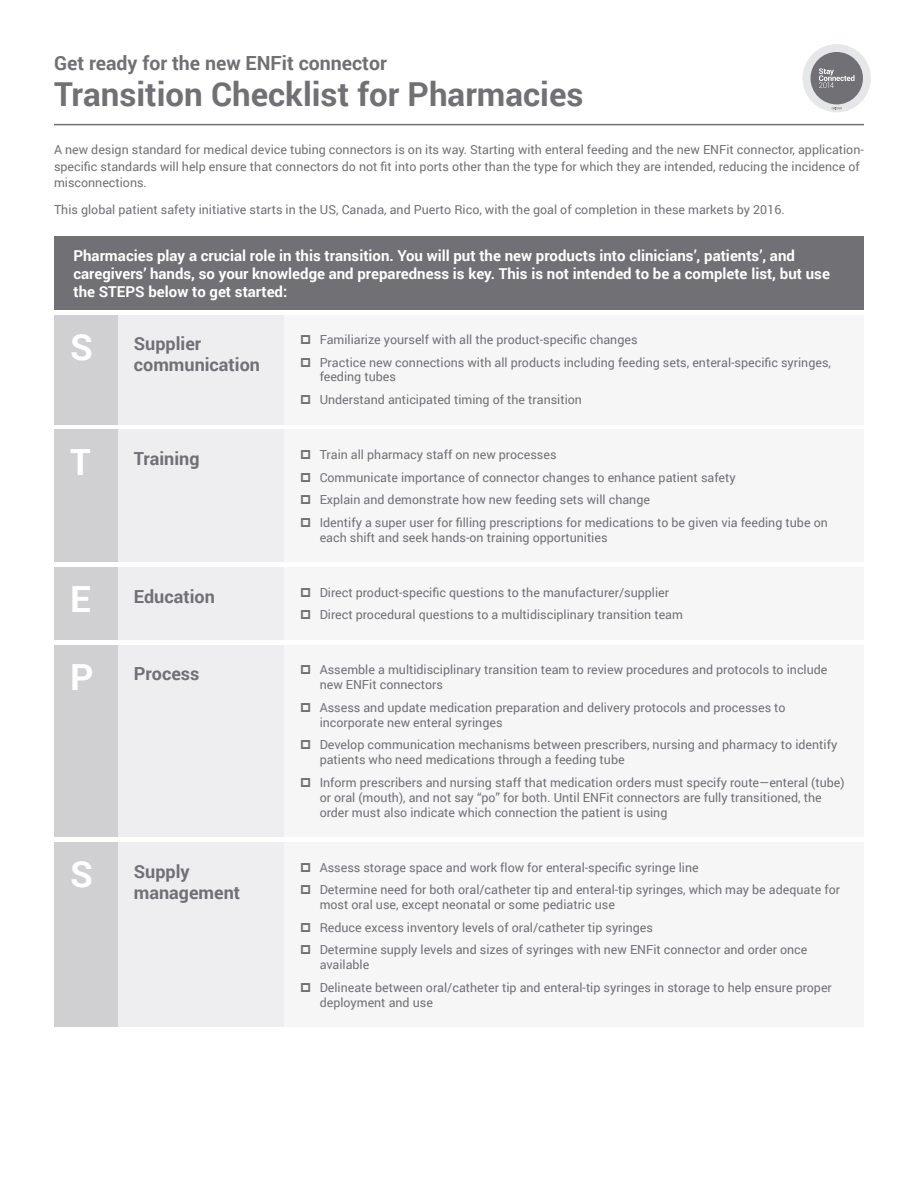
<style>
.page{position:relative;width:918px;height:1188px;background:#fff}
.page>*{position:absolute;margin:0;border:0;box-sizing:border-box;transform-origin:0 0}
.t1{font:700 36px "Roboto";color:#fff}
.t2{font:700 33px "Roboto";color:#717074}
.t3{font:700 19.5px "Roboto";color:#717074}
.t4{font:700 18px/21.6px "Roboto";color:#717074}
.t5{font:700 15px/18px "Roboto";color:#fff}
.t6{font:12.45px/15px "Roboto";color:#717074}
</style>
<div class="page">
<div style="left:284px;top:843px;width:580px;height:184px;background:#f6f6f7"></div>
<div style="left:118px;top:843px;width:166px;height:184px;background:#eeeef0"></div>
<div style="left:54px;top:843px;width:64px;height:184px;background:#d0d0d3"></div>
<div style="left:284px;top:645px;width:580px;height:192px;background:#f6f6f7"></div>
<div style="left:284px;top:430px;width:580px;height:132px;background:#f6f6f7"></div>
<div style="left:284px;top:567px;width:580px;height:73px;background:#f6f6f7"></div>
<div style="left:54px;top:236px;width:810px;height:74px;background:#717074"></div>
<div style="left:803px;top:44px;width:68px;height:68px;background:#e6e7e9;border-radius:50%"></div>
<div style="left:811px;top:52px;width:52px;height:52px;background:#717074;border-radius:50%"></div>
<svg style="left:819px;top:68px;width:36px;height:20px"></svg>
<svg style="left:832px;top:107px;width:10px;height:3px"></svg>
<hr style="left:54px;top:124px;width:810px;height:1px;background:#717074">
<div style="left:118px;top:315px;width:166px;height:109px;background:#eeeef0"></div>
<div style="left:118px;top:645px;width:166px;height:192px;background:#eeeef0"></div>
<div style="left:118px;top:430px;width:166px;height:132px;background:#eeeef0"></div>
<div style="left:118px;top:567px;width:166px;height:73px;background:#eeeef0"></div>
<div style="left:54px;top:315px;width:64px;height:109px;background:#d0d0d3"></div>
<div style="left:54px;top:645px;width:64px;height:192px;background:#d0d0d3"></div>
<div style="left:54px;top:430px;width:64px;height:132px;background:#d0d0d3"></div>
<div style="left:54px;top:567px;width:64px;height:73px;background:#d0d0d3"></div>
<div style="left:284px;top:315px;width:580px;height:109px;background:#f6f6f7"></div>
<p class="t3" style="left:54px;top:49px;width:334px">Get ready for the new ENFit connector</p>
<p class="t2" style="left:54px;top:71px;width:531px">Transition Checklist for Pharmacies</p>
<p class="t6" style="left:54px;top:141px;width:811px;line-height:16.5px">A new design standard for medical device tubing connectors is on its way. Starting with enteral feeding and the new ENFit connector, application&shy;specific standards will help ensure that connectors do not fit into ports other than the type for which they are intended, reducing the incidence of misconnections.</p>
<p class="t6" style="left:54px;top:202px;width:732px">This global patient safety initiative starts in the US, Canada, and Puerto Rico, with the goal of completion in these markets by 2016.</p>
<p class="t5" style="left:73px;top:247px;width:758px">Pharmacies play a crucial role in this transition. You will put the new products into clinicians’, patients’, and caregivers’ hands, so your knowledge and preparedness is key. This is not intended to be a complete list, but use the STEPS below to get started:</p>
<p class="t1" style="left:70px;top:321px;width:24px">S</p>
<p class="t4" style="left:134px;top:332px;width:128px">Supplier communication</p>
<p class="t6" style="left:320px;top:332px;width:319px">Familiarize yourself with all the product-specific changes</p>
<p class="t6" style="left:320px;top:354px;width:513px">Practice new connections with all products including feeding sets, enteral-specific syringes, feeding tubes</p>
<p class="t6" style="left:320px;top:392px;width:264px">Understand anticipated timing of the transition</p>
<p class="t1" style="left:70px;top:437px;width:22px">T</p>
<p class="t4" style="left:134px;top:447px;width:67px">Training</p>
<p class="t6" style="left:320px;top:447px;width:238px">Train all pharmacy staff on new processes</p>
<p class="t6" style="left:320px;top:469px;width:418px">Communicate importance of connector changes to enhance patient safety</p>
<p class="t6" style="left:320px;top:492px;width:332px">Explain and demonstrate how new feeding sets will change</p>
<p class="t6" style="left:320px;top:514px;width:510px">Identify a super user for filling prescriptions for medications to be given via feeding tube on each shift and seek hands-on training opportunities</p>
<p class="t1" style="left:70px;top:574px;width:22px">E</p>
<p class="t4" style="left:134px;top:585px;width:82px">Education</p>
<p class="t6" style="left:320px;top:584px;width:351px">Direct product-specific questions to the manufacturer/supplier</p>
<p class="t6" style="left:320px;top:607px;width:365px">Direct procedural questions to a multidisciplinary transition team</p>
<p class="t1" style="left:70px;top:652px;width:25px">P</p>
<p class="t4" style="left:134px;top:662px;width:67px">Process</p>
<p class="t6" style="left:320px;top:662px;width:509px">Assemble a multidisciplinary transition team to review procedures and protocols to include new ENFit connectors</p>
<p class="t6" style="left:320px;top:699px;width:468px">Assess and update medication preparation and delivery protocols and processes to incorporate new enteral syringes</p>
<p class="t6" style="left:320px;top:737px;width:519px">Develop communication mechanisms between prescribers, nursing and pharmacy to identify patients who need medications through a feeding tube</p>
<p class="t6" style="left:320px;top:774px;width:526px">Inform prescribers and nursing staff that medication orders must specify route—enteral (tube) or oral (mouth), and not say “po” for both. Until ENFit connectors are fully transitioned, the order must also indicate which connection the patient is using</p>
<p class="t1" style="left:70px;top:849px;width:24px">S</p>
<p class="t4" style="left:134px;top:860px;width:108px">Supply management</p>
<p class="t6" style="left:320px;top:859px;width:381px">Assess storage space and work flow for enteral-specific syringe line</p>
<p class="t6" style="left:320px;top:882px;width:522px">Determine need for both oral/catheter tip and enteral-tip syringes, which may be adequate for most oral use, except neonatal or some pediatric use</p>
<p class="t6" style="left:320px;top:919px;width:335px">Reduce excess inventory levels of oral/catheter tip syringes</p>
<p class="t6" style="left:320px;top:942px;width:489px">Determine supply levels and sizes of syringes with new ENFit connector and order once available</p>
<p class="t6" style="left:320px;top:979px;width:514px">Delineate between oral/catheter tip and enteral-tip syringes in storage to help ensure proper deployment and use</p>
</div>
